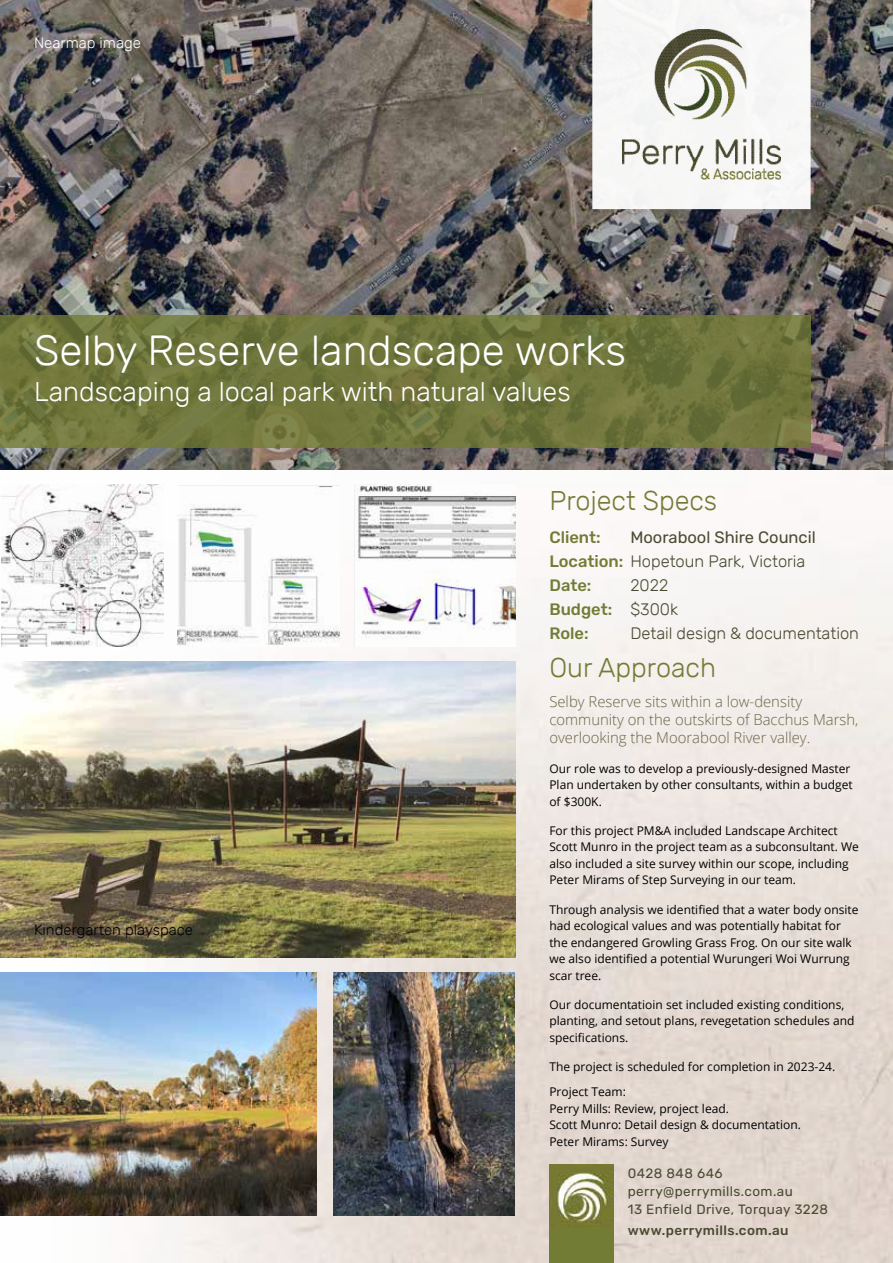
<style>
.page{position:relative;width:893px;height:1263px;background:#fff}
.page>*{position:absolute;margin:0;border:0;box-sizing:border-box;transform-origin:0 0}
.t1{font:300 42px "Rubik";color:#fff}
.t2{font:300 27px "Rubik";color:#fff}
.t3{font:300 27px "Rubik";color:#737c35}
.t4{font:16.5px/24px "Rubik";color:#484a31}
.t5{font:500 16.5px/24px "Rubik";color:#737c35}
.t6{font:300 16.5px "Rubik";color:#484a31}
.t7{font:300 15px/18px "Open Sans";color:#676342}
.t8{font:300 15px "Rubik";color:#000}
.t9{font:300 15px "Rubik";color:#fff}
.t10{font:13.5px/18.3px "Rubik";letter-spacing:.03em;color:#484a31}
.t11{font:500 13.5px "Rubik";letter-spacing:.03em;color:#484a31}
.t12{font:12px/16.5px "Open Sans";color:#000}
.s1{font-weight:500;color:#737c35}
.s2{font-weight:300}
.s3{font-weight:300;color:#484a31}
</style>
<div class="page">
<img style="left:0;top:484px;width:893px;height:779px">
<img style="left:0;top:0;width:893px;height:470px">
<svg style="left:592px;top:0;width:219px;height:209px"></svg>
<svg style="left:0;top:315px;width:811px;height:133px;background:#6f753c"></svg>
<div style="left:549px;top:1165px;width:64px;height:98px;background:#737c35"></div>
<img style="left:549px;top:1165px;width:64px;height:63px">
<img style="left:1px;top:485px;width:162px;height:161px">
<img style="left:178px;top:486px;width:161px;height:160px">
<img style="left:355px;top:485px;width:161px;height:161px">
<img style="left:0;top:661px;width:515px;height:296px">
<img style="left:0;top:972px;width:317px;height:244px">
<img style="left:334px;top:972px;width:180px;height:244px">
<p class="t9" style="left:34px;top:34px;width:108px">Nearmap image</p>
<h1 class="t1" style="left:34px;top:327px;width:593px">Selby Reserve landscape works</h1>
<h2 class="t2" style="left:34px;top:377px;width:538px">Landscaping a local park with natural values</h2>
<p class="t8" style="left:34px;top:922px;width:161px">Kindergarten playspace</p>
<h2 class="t3" style="left:549px;top:486px;width:169px">Project Specs</h2>
<h3 class="t5" style="left:549px;top:525px;width:53px">Client:</h3>
<h3 class="t4" style="left:549px;top:525px;width:268px;text-indent:81px">Moorabool Shire Council<br><span class="s1">Location:</span> <span class="s2">Hopetoun Park, Victoria<br></span><span class="s1">Date:</span></h3>
<h3 class="t5" style="left:549px;top:573px;width:130px;text-indent:81px"><span class="s3">2022<br></span>Budget: <span class="s3">$300k<br></span>Role:</h3>
<h3 class="t6" style="left:630px;top:624px;width:230px">Detail design &amp; documentation</h3>
<h2 class="t3" style="left:549px;top:652px;width:168px">Our Approach</h2>
<p class="t7" style="left:549px;top:692px;width:310px">Selby Reserve sits within a low-density community on the outskirts of Bacchus Marsh, overlooking the Moorabool River valley.</p>
<p class="t12" style="left:549px;top:760px;width:305px">Our role was to develop a previously-designed Master<br>Plan undertaken by other consultants, within a budget of $300K.</p>
<p class="t12" style="left:549px;top:822px;width:311px">For this project PM&amp;A included Landscape Architect Scott Munro in the project team as a subconsultant. We also included a site survey within our scope, including Peter Mirams of Step Surveying in our team.</p>
<p class="t12" style="left:549px;top:901px;width:311px">Through analysis we identified that a water body onsite had ecological values and was potentially habitat for the endangered Growling Grass Frog. On our site walk we also identified a potential Wurungeri Woi Wurrung scar tree.</p>
<p class="t12" style="left:549px;top:996px;width:306px">Our documentatioin set included existing conditions, planting, and setout plans, revegetation schedules and specifications.</p>
<p class="t12" style="left:549px;top:1054px;width:287px;line-height:25px">The project is scheduled for completion in 2023-24.<br>Project Team:</p>
<p class="t12" style="left:549px;top:1100px;width:253px">Perry Mills: Review, project lead.<br>Scott Munro: Detail design &amp; documentation.<br>Peter Mirams: Survey</p>
<p class="t10" style="left:628px;top:1164px;width:202px">0428 848 646 perry@perrymills.com.au<br>13 Enfield Drive, Torquay 3228</p>
<p class="t11" style="left:628px;top:1222px;width:162px">www.perrymills.com.au</p>
</div>
